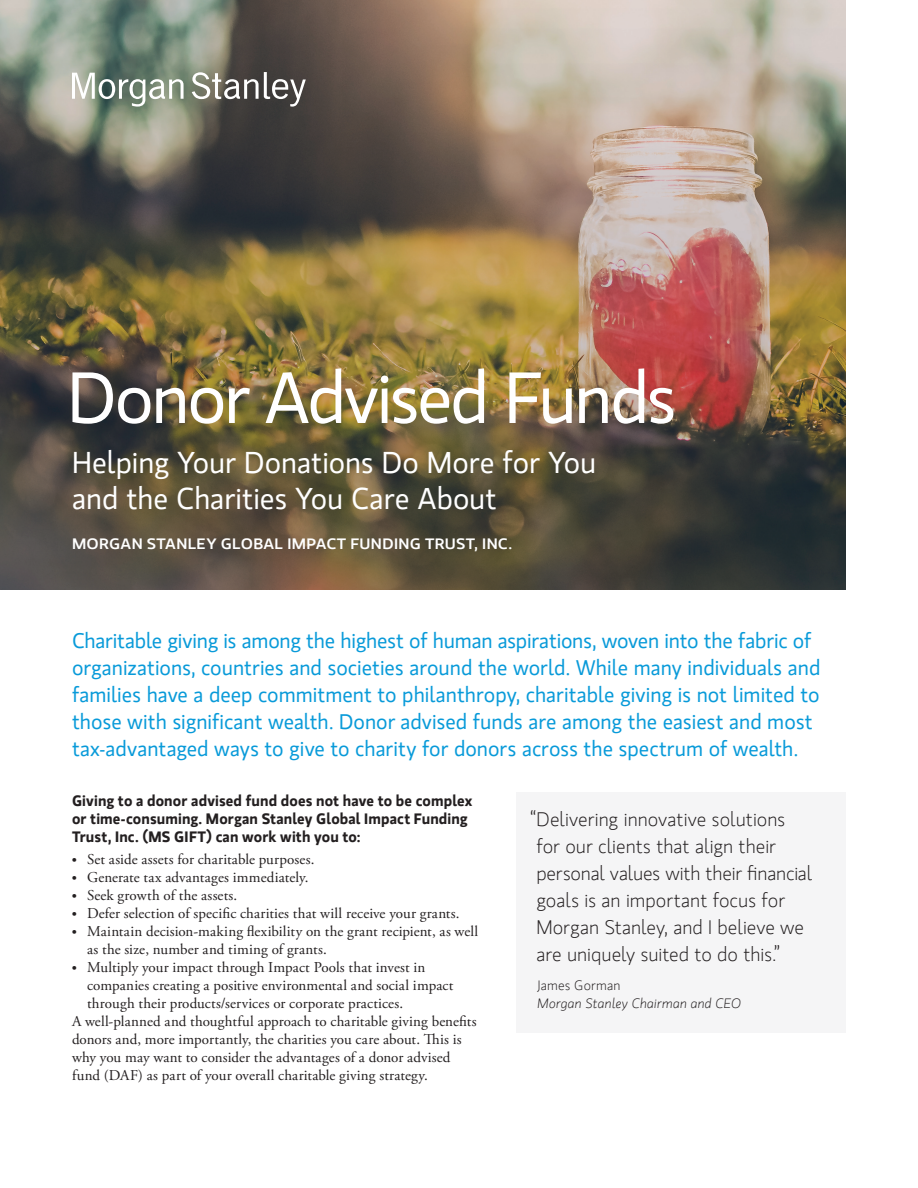
<style>
.page{position:relative;width:918px;height:1188px;background:#fff}
.page>*{position:absolute;margin:0;border:0;box-sizing:border-box;transform-origin:0 0}
.t1{font:72px "MS Gloriola II Std";letter-spacing:-.035em;color:#fff}
.t2{font:30px/36px "MS Gloriola II Std";color:#fff}
.t3{font:21px/27px "MS Gloriola II Std";color:#089ad9}
.t4{font:300 19.5px/27px "MS Gloriola II Std";color:#231f20}
.t5{font:15px/18px "Adobe Garamond Pro";letter-spacing:.01em;color:#231f20}
.t6{font:700 15px/18px "MS Gloriola II Std";letter-spacing:.01em;color:#231f20}
.t7{font:500 15px "MS Gloriola II Std";letter-spacing:.02em;color:#fff;scale:1.1 1}
.t8{font:italic 300 13.5px "MS Gloriola II Std";letter-spacing:.01em;color:#231f20}
.t9{font:300 13.5px "MS Gloriola II Std";letter-spacing:.015em;color:#231f20}
.s1{font-family:"MS Gloriola II Std";font-size:12px}
</style>
<div class="page">
<img style="left:0;top:0;width:846px;height:590px">
<svg style="left:72px;top:72px;width:234px;height:35px"></svg>
<div style="left:516px;top:792px;width:330px;height:241px;background:#f5f5f6"></div>
<h1 class="t1" style="left:68px;top:349px;width:611px">Donor Advised Funds</h1>
<h2 class="t2" style="left:72px;top:443px;width:526px">Helping Your Donations Do More for You and the Charities You Care About</h2>
<p class="t7" style="left:72px;top:533px;width:402px">MORGAN STANLEY GLOBAL IMPACT FUNDING TRUST, INC.</p>
<p class="t3" style="left:72px;top:627px;width:750px">Charitable giving is among the highest of human aspirations, woven into the fabric of organizations, countries and societies around the world. While many individuals and families have a deep commitment to philanthropy, charitable giving is not limited to those with significant wealth. Donor advised funds are among the easiest and most tax-advantaged ways to give to charity for donors across the spectrum of wealth.</p>
<p class="t6" style="left:72px;top:791px;width:402px">Giving to a donor advised fund does not have to be complex or time-consuming. Morgan Stanley Global Impact Funding<br>Trust, Inc. (MS GIFT) can work with you to:</p>
<p class="t5" style="left:72px;top:851px;width:244px"><span class="s1">•</span> Set aside assets for charitable purposes.</p>
<p class="t5" style="left:72px;top:869px;width:238px"><span class="s1">•</span> Generate tax advantages immediately.</p>
<p class="t5" style="left:72px;top:887px;width:167px"><span class="s1">•</span> Seek growth of the assets.</p>
<p class="t5" style="left:72px;top:905px;width:389px"><span class="s1">•</span> Defer selection of specific charities that will receive your grants.</p>
<p class="t5" style="left:87px;top:923px;width:393px;text-indent:-15px"><span class="s1">•</span> Maintain decision-making flexibility on the grant recipient, as well as the size, number and timing of grants.</p>
<p class="t5" style="left:72px;top:959px;width:355px"><span class="s1">•</span> Multiply your impact through Impact Pools that invest in</p>
<p class="t5" style="left:87px;top:977px;width:368px">companies creating a positive environmental and social impact</p>
<p class="t5" style="left:87px;top:995px;width:318px">through their products/services or corporate practices.</p>
<p class="t5" style="left:72px;top:1013px;width:406px">A well-planned and thoughtful approach to charitable giving benefits</p>
<p class="t5" style="left:72px;top:1031px;width:391px">donors and, more importantly, the charities you care about. This is</p>
<p class="t5" style="left:72px;top:1049px;width:380px">why you may want to consider the advantages of a donor advised</p>
<p class="t5" style="left:72px;top:1067px;width:357px">fund (DAF) as part of your overall charitable giving strategy.</p>
<h3 class="t4" style="left:536px;top:806px;width:277px;text-indent:-6px">“Delivering innovative solutions for our clients that align their personal values with their financial goals is an important focus for Morgan Stanley, and I believe we are uniquely suited to do this.”</h3>
<p class="t9" style="left:537px;top:976px;width:85px">James Gorman</p>
<p class="t8" style="left:537px;top:994px;width:205px">Morgan Stanley Chairman and CEO</p>
</div>
